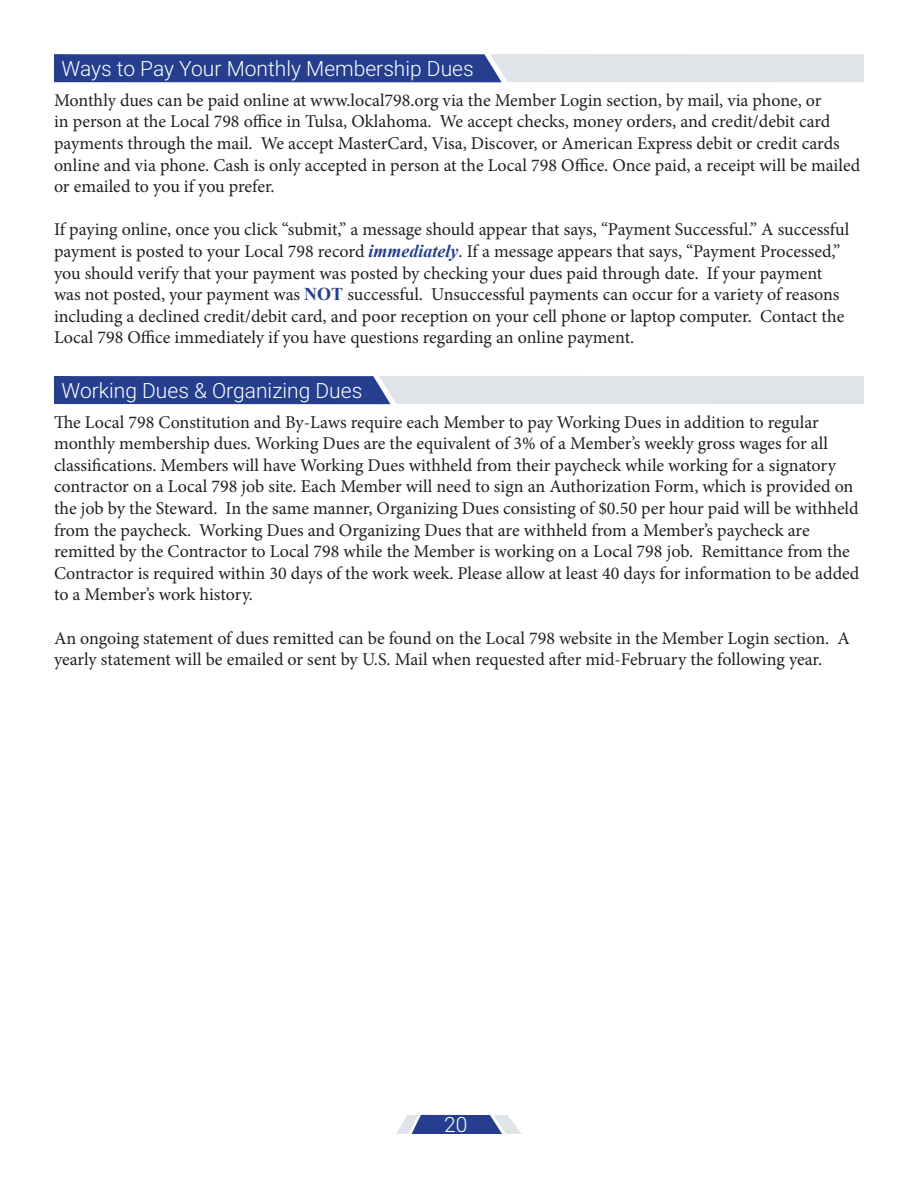
<style>
.page{position:relative;width:918px;height:1188px;background:#fff}
.page>*{position:absolute;margin:0;border:0;box-sizing:border-box;transform-origin:0 0}
.Sub_Title{font:300 21px "Roboto";color:#fff}
.Page_Numbers{font:300 21px "Roboto";color:#fff}
.t1{font:18px/21.6px "Minion Pro";color:#231f20}
.s1{font-family:"Times New Roman";font-weight:700;font-style:italic;color:#253f8e}
.s2{font-family:"Times New Roman";font-weight:700;color:#253f8e}
</style>
<div class="page">
<svg style="left:54px;top:54px;width:810px;height:28px;background:#7b8bb8"></svg>
<svg style="left:54px;top:376px;width:810px;height:28px;background:#93a1c4"></svg>
<svg style="left:396px;top:1115px;width:126px;height:19px;background:#6e7fb2"></svg>
<p class="Sub_Title" style="left:62px;top:54px;width:414px">Ways to Pay Your Monthly Membership Dues</p>
<p class="t1" style="left:54px;top:89px;width:808px">Monthly dues can be paid online at www.local798.org via the Member Login section, by mail, via phone, or<br>in person at the Local 798 office in Tulsa, Oklahoma. We accept checks, money orders, and credit/debit card payments through the mail. We accept MasterCard, Visa, Discover, or American Express debit or credit cards online and via phone. Cash is only accepted in person at the Local 798 Office. Once paid, a receipt will be mailed or emailed to you if you prefer.</p>
<p class="t1" style="left:54px;top:219px;width:797px">If paying online, once you click “submit,” a message should appear that says, “Payment Successful.” A successful payment is posted to your Local 798 record <span class="s1">immediately</span>. If a message appears that says, “Payment Processed,” you should verify that your payment was posted by checking your dues paid through date. If your payment was not posted, your payment was <span class="s2">NOT</span> successful. Unsuccessful payments can occur for a variety of reasons including a declined credit/debit card, and poor reception on your cell phone or laptop computer. Contact the Local 798 Office immediately if you have questions regarding an online payment.</p>
<p class="Sub_Title" style="left:62px;top:376px;width:302px">Working Dues &amp; Organizing Dues</p>
<p class="t1" style="left:54px;top:411px;width:807px">The Local 798 Constitution and By-Laws require each Member to pay Working Dues in addition to regular monthly membership dues. Working Dues are the equivalent of 3% of a Member’s weekly gross wages for all classifications. Members will have Working Dues withheld from their paycheck while working for a signatory contractor on a Local 798 job site. Each Member will need to sign an Authorization Form, which is provided on the job by the Steward. In the same manner, Organizing Dues consisting of $0.50 per hour paid will be withheld from the paycheck. Working Dues and Organizing Dues that are withheld from a Member’s paycheck are remitted by the Contractor to Local 798 while the Member is working on a Local 798 job. Remittance from the Contractor is required within 30 days of the work week. Please allow at least 40 days for information to be added to a Member’s work history.</p>
<p class="t1" style="left:54px;top:627px;width:797px">An ongoing statement of dues remitted can be found on the Local 798 website in the Member Login section. A yearly statement will be emailed or sent by U.S. Mail when requested after mid-February the following year.</p>
<p class="Page_Numbers" style="left:444px;top:1110px;width:25px">20</p>
</div>
